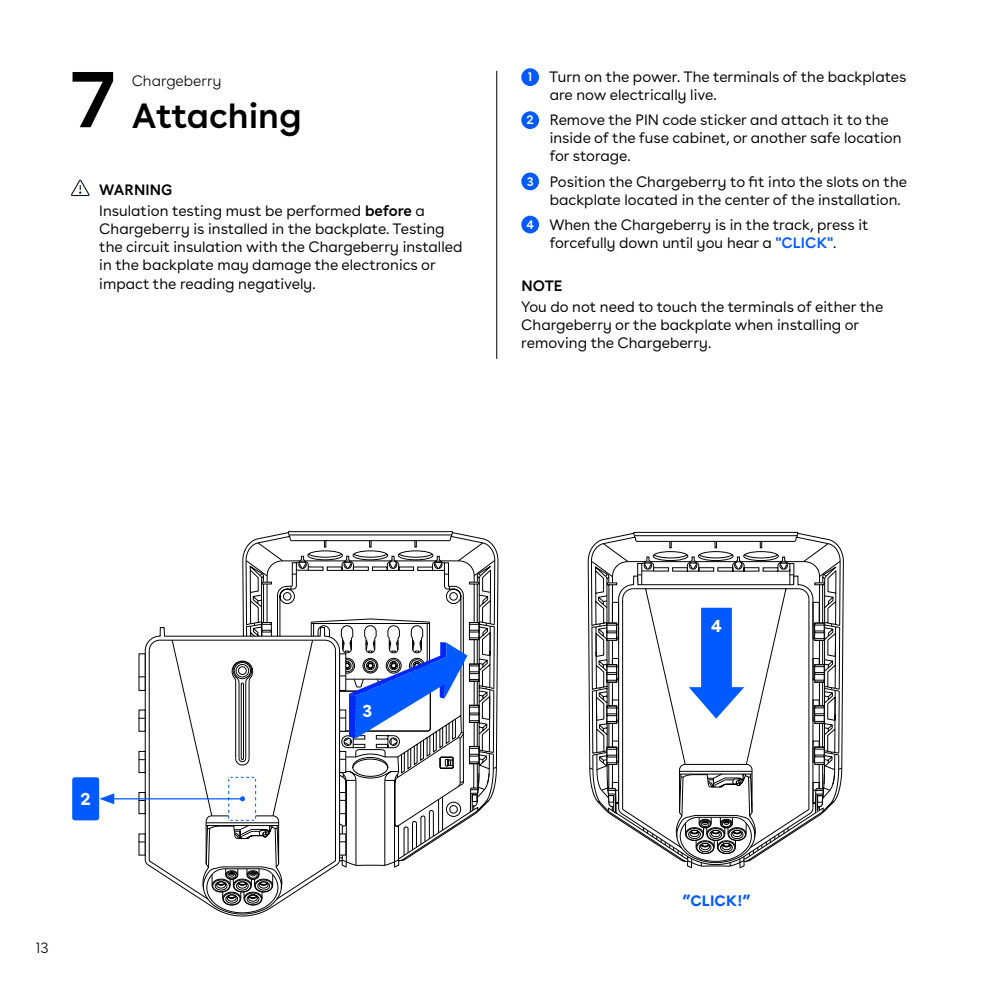
<style>
.page{position:relative;width:993px;height:993px;background:#fff}
.page>*{position:absolute;margin:0;border:0;box-sizing:border-box;transform-origin:0 0}
.t1{font:600 80px "Buenos Aires";color:#000}
.t2{font:600 35px "Buenos Aires";color:#000}
.t3{font:700 17.5px "Buenos Aires";color:#fff}
.t4{font:15px/18px "Buenos Aires";color:#000}
.t5{font:300 15px "Buenos Aires";color:#000}
.t6{font:700 15px "Buenos Aires";letter-spacing:.01em;color:#005aff}
.t7{font:600 15px "Buenos Aires";color:#000}
.t8{font:600 12.5px "Buenos Aires";color:#fff}
.s1{font-weight:600}
.s2{font-weight:600;color:#005aff}
</style>
<div class="page">
<svg style="left:71px;top:180px;width:19px;height:16px"></svg>
<svg style="left:589px;top:536px;width:252px;height:332px"></svg>
<svg style="left:144px;top:635px;width:115px;height:281px"></svg>
<svg style="left:148px;top:649px;width:11px;height:250px"></svg>
<svg style="left:138px;top:653px;width:7px;height:37px"></svg>
<svg style="left:138px;top:709px;width:7px;height:22px"></svg>
<svg style="left:138px;top:750px;width:7px;height:22px"></svg>
<svg style="left:138px;top:791px;width:7px;height:22px"></svg>
<svg style="left:138px;top:833px;width:7px;height:22px"></svg>
<div style="left:521px;top:68px;width:18px;height:18px;background:#005aff;border-radius:50%"></div>
<div style="left:521px;top:111px;width:18px;height:18px;background:#005aff;border-radius:50%"></div>
<div style="left:521px;top:172px;width:18px;height:18px;background:#005aff;border-radius:50%"></div>
<div style="left:521px;top:216px;width:18px;height:17px;background:#005aff;border-radius:50%"></div>
<hr style="left:496px;top:71px;width:1px;height:288px;background:#000">
<div style="left:72px;top:777px;width:27px;height:43px;background:#005aff;border-radius:3px"></div>
<hr style="left:110px;top:798px;width:132px;height:1px;background:#005aff">
<svg style="left:159px;top:535px;width:337px;height:379px"></svg>
<svg style="left:99px;top:793px;width:15px;height:11px"></svg>
<h1 class="t1" style="left:71px;top:32px;width:46px">7</h1>
<p class="t5" style="left:132px;top:69px;width:91px">Chargeberry</p>
<h2 class="t2" style="left:132px;top:86px;width:171px">Attaching</h2>
<p class="t4" style="left:99px;top:177px;width:327px;line-height:21.5px"><span class="s1">WARNING<br></span>Insulation testing must be performed <span class="s1">before</span> a</p>
<p class="t4" style="left:99px;top:219px;width:364px">Chargeberry is installed in the backplate. Testing the circuit insulation with the Chargeberry installed in the backplate may damage the electronics or impact the reading negatively.</p>
<p class="t4" style="left:549px;top:67px;width:358px">Turn on the power. The terminals of the backplates are now electrically live.</p>
<p class="t4" style="left:549px;top:110px;width:353px">Remove the PIN code sticker and attach it to the inside of the fuse cabinet, or another safe location for storage.</p>
<p class="t4" style="left:549px;top:171px;width:359px">Position the Chargeberry to fit into the slots on the backplate located in the center of the installation.</p>
<p class="t4" style="left:549px;top:214px;width:320px">When the Chargeberry is in the track, press it forcefully down until you hear a <span class="s2">"CLICK"</span>.</p>
<p class="t7" style="left:521px;top:273px;width:43px">NOTE</p>
<p class="t4" style="left:521px;top:297px;width:363px">You do not need to touch the terminals of either the<br>Chargeberry or the backplate when installing or removing the Chargeberry.</p>
<p class="t8" style="left:527px;top:67px;width:6px">1</p>
<p class="t8" style="left:526px;top:110px;width:9px">2</p>
<p class="t8" style="left:526px;top:171px;width:8px">3</p>
<p class="t8" style="left:526px;top:214px;width:9px">4</p>
<p class="t3" style="left:81px;top:784px;width:12px">2</p>
<p class="t5" style="left:35px;top:935px;width:15px">13</p>
<p class="t3" style="left:362px;top:695px;width:11px">3</p>
<p class="t3" style="left:710px;top:610px;width:12px">4</p>
<p class="t6" style="left:682px;top:887px;width:69px">”CLICK!”</p>
</div>
